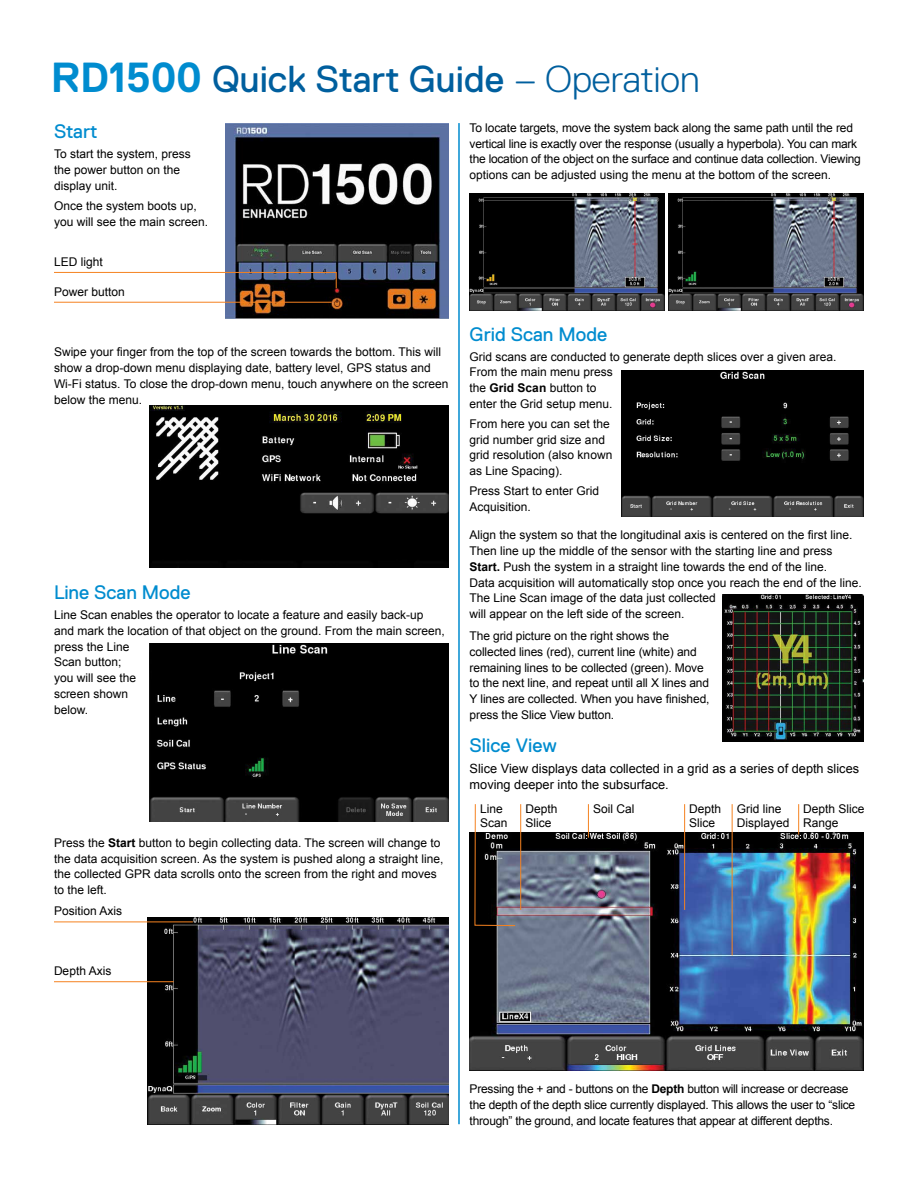
<style>
.page{position:relative;width:918px;height:1188px;background:#fff}
.page>*{position:absolute;margin:0;border:0;box-sizing:border-box;transform-origin:0 0}
.t1{font:37.5px "Replica Std";color:#005f9e}
.t2{font:19.5px "Replica Std";color:#008ccf}
.t3{font:12.75px/16.5px "Arial";color:#000}
.t4{font:12px/15.8px "Arial";color:#000}
.t5{font:12px/15.8px "Arial";letter-spacing:-.02em;color:#000}
.s1{font-weight:700;font-size:42px;color:#008ccf}
.s2{font-weight:300}
.s3{font-weight:700}
</style>
<div class="page">
<img style="left:225px;top:123px;width:223px;height:195px">
<svg style="left:54px;top:272px;width:283px;height:17px"></svg>
<img style="left:149px;top:406px;width:299px;height:162px">
<img style="left:149px;top:643px;width:299px;height:178px">
<img style="left:148px;top:917px;width:300px;height:207px">
<img style="left:470px;top:193px;width:195px;height:118px">
<img style="left:669px;top:193px;width:195px;height:118px">
<img style="left:621px;top:371px;width:243px;height:145px">
<hr style="left:54px;top:302px;width:278px;height:1px;background:#f58220">
<hr style="left:54px;top:922px;width:139px;height:1px;background:#f58220">
<hr style="left:54px;top:981px;width:120px;height:1px;background:#f58220">
<img style="left:722px;top:595px;width:142px;height:146px">
<img style="left:470px;top:833px;width:394px;height:238px">
<hr style="left:458px;top:123px;width:2px;height:1001px;background:#008ccf">
<svg style="left:474px;top:804px;width:42px;height:122px"></svg>
<hr style="left:520px;top:804px;width:1px;height:106px;background:#f58220">
<hr style="left:684px;top:804px;width:1px;height:106px;background:#f58220">
<hr style="left:798px;top:804px;width:1px;height:31px;background:#f58220">
<hr style="left:732px;top:804px;width:1px;height:151px;background:#f58220">
<hr style="left:588px;top:804px;width:1px;height:34px;background:#f58220">
<h1 class="t1" style="left:51px;top:59px;width:650px"><span class="s1">RD1500</span> Quick Start Guide <span class="s2">– Operation</span></h1>
<h2 class="t2" style="left:54px;top:121px;width:45px">Start</h2>
<p class="t4" style="left:54px;top:146px;width:138px">To start the system, press the power button on the display unit.</p>
<p class="t4" style="left:54px;top:198px;width:156px">Once the system boots up, you will see the main screen.</p>
<p class="t4" style="left:54px;top:254px;width:50px">LED light</p>
<p class="t4" style="left:54px;top:284px;width:72px">Power button</p>
<p class="t4" style="left:54px;top:344px;width:396px">Swipe your finger from the top of the screen towards the bottom. This will show a drop-down menu displaying date, battery level, GPS status and Wi-Fi status. To close the drop-down menu, touch anywhere on the screen below the menu.</p>
<h2 class="t2" style="left:54px;top:582px;width:138px">Line Scan Mode</h2>
<p class="t4" style="left:54px;top:607px;width:392px">Line Scan enables the operator to locate a feature and easily back-up and mark the location of that object on the ground. From the main screen, press the Line<br>Scan button;<br>you will see the<br>screen shown<br>below.</p>
<p class="t4" style="left:54px;top:835px;width:391px">Press the <span class="s3">Start</span> button to begin collecting data. The screen will change to the data acquisition screen. As the system is pushed along a straight line, the collected GPR data scrolls onto the screen from the right and moves to the left.</p>
<p class="t4" style="left:54px;top:903px;width:70px">Position Axis</p>
<p class="t4" style="left:54px;top:963px;width:59px">Depth Axis</p>
<p class="t5" style="left:470px;top:120px;width:393px">To locate targets, move the system back along the same path until the red vertical line is exactly over the response (usually a hyperbola). You can mark the location of the object on the surface and continue data collection. Viewing options can be adjusted using the menu at the bottom of the screen.</p>
<h2 class="t2" style="left:470px;top:323px;width:139px">Grid Scan Mode</h2>
<p class="t4" style="left:470px;top:349px;width:368px">Grid scans are conducted to generate depth slices over a given area.<br>From the main menu press<br>the <span class="s3">Grid Scan</span> button to<br>enter the Grid setup menu.</p>
<p class="t4" style="left:470px;top:416px;width:144px">From here you can set the grid number grid size and grid resolution (also known as Line Spacing).</p>
<p class="t4" style="left:470px;top:483px;width:131px">Press Start to enter Grid<br>Acquisition.</p>
<p class="t4" style="left:470px;top:527px;width:394px">Align the system so that the longitudinal axis is centered on the first line.<br>Then line up the middle of the sensor with the starting line and press <span class="s3">Start.</span> Push the system in a straight line towards the end of the line.<br>Data acquisition will automatically stop once you reach the end of the line.<br>The Line Scan image of the data just collected<br>will appear on the left side of the screen.</p>
<p class="t4" style="left:470px;top:628px;width:241px">The grid picture on the right shows the collected lines (red), current line (white) and remaining lines to be collected (green). Move to the next line, and repeat until all X lines and Y lines are collected. When you have finished, press the Slice View button.</p>
<h2 class="t2" style="left:470px;top:735px;width:89px">Slice View</h2>
<p class="t3" style="left:470px;top:760px;width:391px">Slice View displays data collected in a grid as a series of depth slices moving deeper into the subsurface.</p>
<p class="t4" style="left:480px;top:802px;width:29px;line-height:14.2px">Line<br>Scan</p>
<p class="t4" style="left:525px;top:802px;width:34px;line-height:14.2px">Depth<br>Slice</p>
<p class="t4" style="left:689px;top:802px;width:34px;line-height:14.2px">Depth<br>Slice</p>
<p class="t4" style="left:803px;top:802px;width:63px;line-height:14.2px">Depth Slice<br>Range</p>
<p class="t4" style="left:593px;top:801px;width:43px">Soil Cal</p>
<p class="t4" style="left:737px;top:802px;width:54px;line-height:14.2px">Grid line<br>Displayed</p>
<p class="t5" style="left:470px;top:1081px;width:387px">Pressing the + and - buttons on the <span class="s3">Depth</span> button will increase or decrease the depth of the depth slice currently displayed. This allows the user to “slice through” the ground, and locate features that appear at different depths.</p>
</div>
